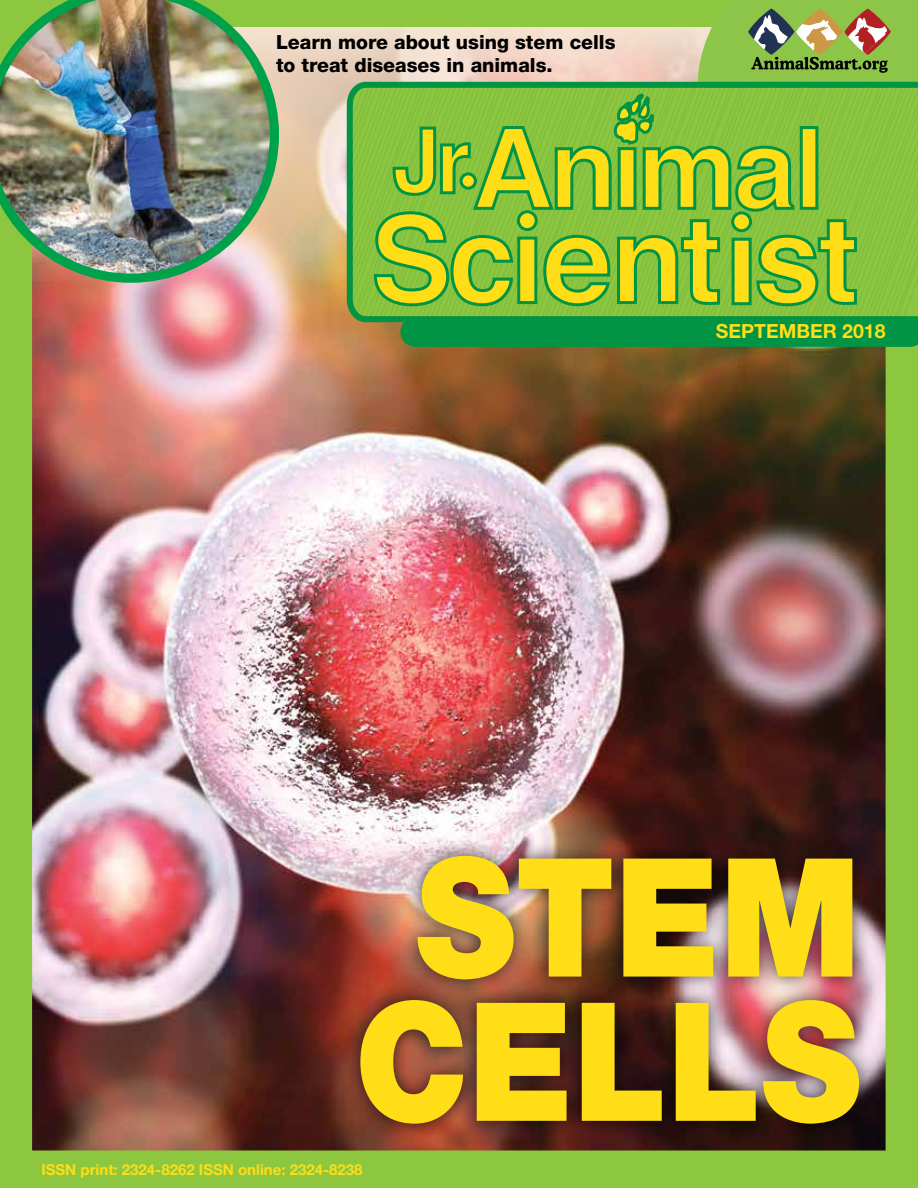
<style>
.page{position:relative;width:918px;height:1188px;background:#fff}
.page>*{position:absolute;margin:0;border:0;box-sizing:border-box;transform-origin:0 0}
.t1{font:900 165.3px/144.3px "Helvetica Neue LT Std";color:#ffde17;text-align:center;scale:.9 1}
.t2{font:800 19.5px/22.5px "Helvetica Neue LT Std";color:#000}
.t3{font:700 19.5px "Helvetica Neue LT Std";color:#ffde17}
.t4{font:700 15px "Helvetica Neue";color:#ffde17}
</style>
<div class="page">
<img style="left:0;top:0;width:918px;height:1188px">
<svg style="left:347px;top:0;width:571px;height:347px;background:#8bbe49"></svg>
<div style="left:342px;top:838px;width:535px;height:304px;background:#000;opacity:.75"></div>
<img style="left:0;top:0;width:279px;height:283px">
<p class="t2" style="left:276px;top:31px;width:341px">Learn more about using stem cells to treat diseases in animals.</p>
<p class="t3" style="left:716px;top:319px;width:171px">SEPTEMBER 2018</p>
<h1 class="t1" style="left:355px;top:845px;width:563px">STEM<br>CELLS</h1>
<p class="t4" style="left:41px;top:1157px;width:323px">ISSN print: 2324-8262 ISSN online: 2324-8238</p>
</div>
